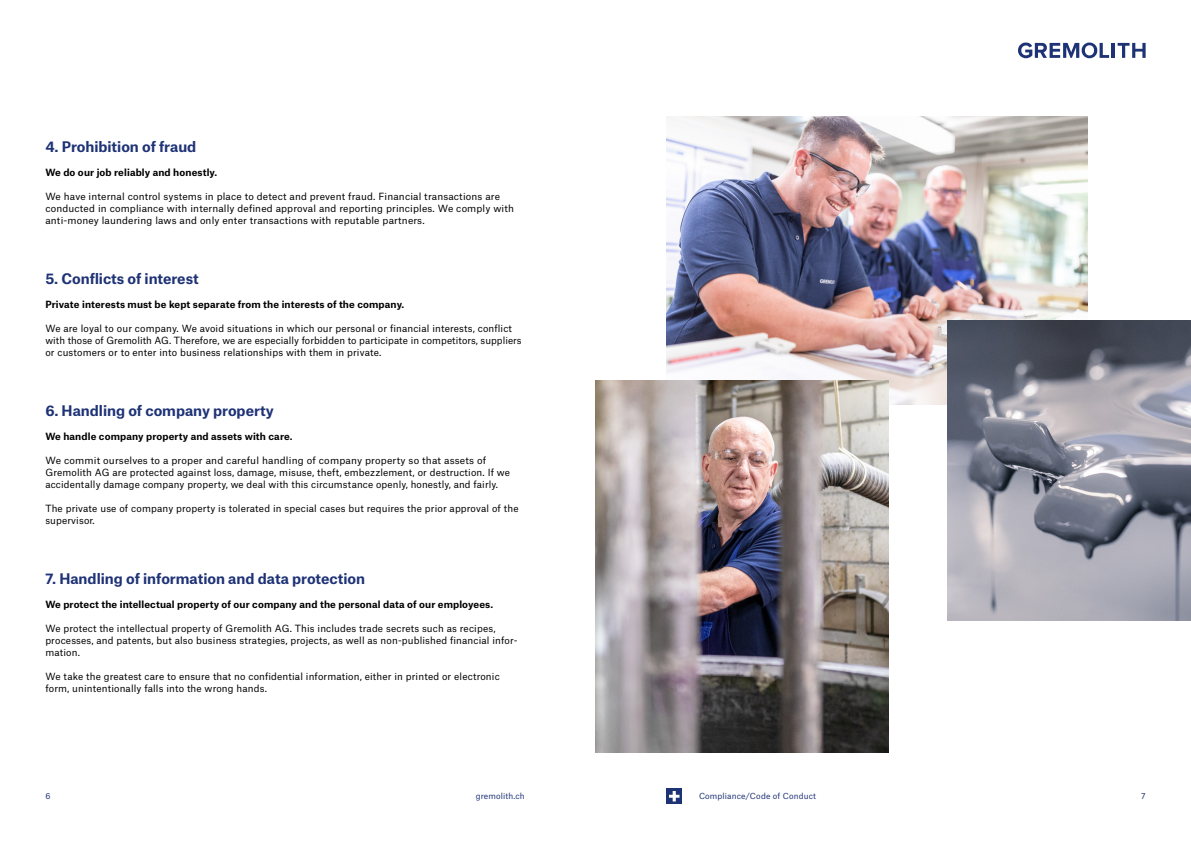
<style>
.page{position:relative;width:1191px;height:842px;background:#fff}
.page>*{position:absolute;margin:0;border:0;box-sizing:border-box;transform-origin:0 0}
.untertitel{font:700 14px "Atlas Grotesk";color:#1e3276}
.grundtext{font:9.5px/12px "Atlas Grotesk";letter-spacing:.015em;color:#000}
.grundtext-titel{font:700 9.5px "Atlas Grotesk";letter-spacing:.015em;color:#000}
.t1{font:8px "Atlas Grotesk";letter-spacing:.015em;color:#1e3276}
</style>
<div class="page">
<div style="left:666px;top:788px;width:16px;height:16px;background:#1e3276"></div>
<svg style="left:669px;top:791px;width:10px;height:10px"></svg>
<img style="left:666px;top:116px;width:421px;height:288px">
<img style="left:947px;top:320px;width:244px;height:300px">
<img style="left:595px;top:380px;width:294px;height:372px">
<hr style="left:1111px;top:43px;width:4px;height:15px;background:#1e3276">
<svg style="left:1018px;top:43px;width:91px;height:15px"></svg>
<svg style="left:1117px;top:43px;width:28px;height:15px"></svg>
<p class="untertitel" style="left:45px;top:135px;width:152px">4. Prohibition of fraud</p>
<p class="grundtext-titel" style="left:45px;top:165px;width:173px">We do our job reliably and honestly.</p>
<p class="grundtext" style="left:45px;top:190px;width:470px">We have internal control systems in place to detect and prevent fraud. Financial transactions are conducted in compliance with internally defined approval and reporting principles. We comply with anti-money laundering laws and only enter transactions with reputable partners.</p>
<p class="untertitel" style="left:45px;top:267px;width:155px">5. Conflicts of interest</p>
<p class="grundtext-titel" style="left:45px;top:297px;width:360px">Private interests must be kept separate from the interests of the company.</p>
<p class="grundtext" style="left:45px;top:322px;width:478px">We are loyal to our company. We avoid situations in which our personal or financial interests, conflict with those of Gremolith AG. Therefore, we are especially forbidden to participate in competitors, suppliers or customers or to enter into business relationships with them in private.</p>
<p class="untertitel" style="left:45px;top:399px;width:230px">6. Handling of company property</p>
<p class="grundtext-titel" style="left:45px;top:429px;width:249px">We handle company property and assets with care.</p>
<p class="grundtext" style="left:45px;top:454px;width:466px">We commit ourselves to a proper and careful handling of company property so that assets of<br>Gremolith AG are protected against loss, damage, misuse, theft, embezzlement, or destruction. If we accidentally damage company property, we deal with this circumstance openly, honestly, and fairly.</p>
<p class="grundtext" style="left:45px;top:502px;width:475px">The private use of company property is tolerated in special cases but requires the prior approval of the supervisor.</p>
<p class="untertitel" style="left:45px;top:567px;width:321px">7. Handling of information and data protection</p>
<p class="grundtext-titel" style="left:45px;top:597px;width:449px">We protect the intellectual property of our company and the personal data of our employees.</p>
<p class="grundtext" style="left:45px;top:622px;width:474px">We protect the intellectual property of Gremolith AG. This includes trade secrets such as recipes, processes, and patents, but also business strategies, projects, as well as non-published financial infor&shy;mation.</p>
<p class="grundtext" style="left:45px;top:670px;width:456px">We take the greatest care to ensure that no confidential information, either in printed or electronic form, unintentionally falls into the wrong hands.</p>
<p class="t1" style="left:45px;top:790px;width:7px">6</p>
<p class="t1" style="left:476px;top:790px;width:50px">gremolith.ch</p>
<p class="t1" style="left:699px;top:790px;width:118px">Compliance/Code of Conduct</p>
<p class="t1" style="left:1141px;top:790px;width:6px">7</p>
</div>
